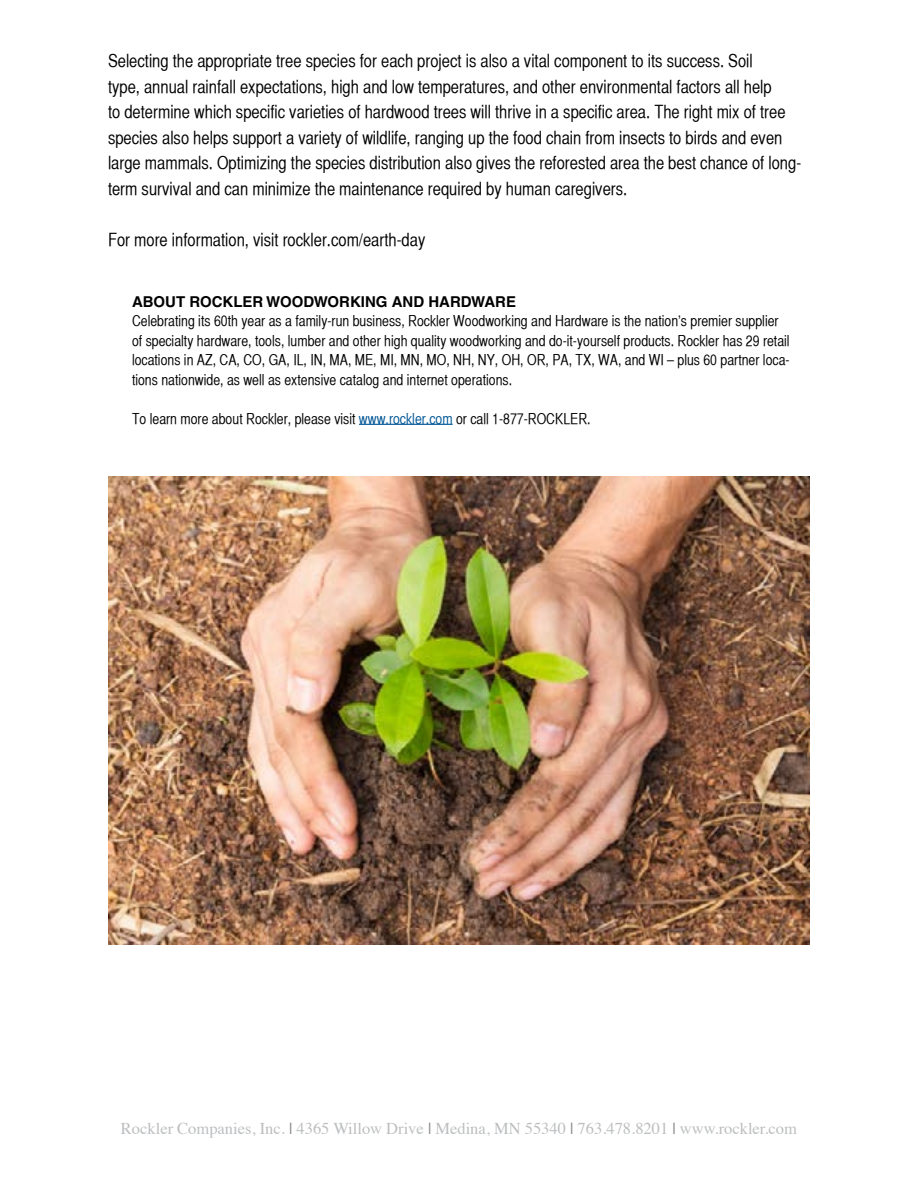
<style>
.page{position:relative;width:918px;height:1188px;background:#fff}
.page>*{position:absolute;margin:0;border:0;box-sizing:border-box;transform-origin:0 0}
.t1{font:18px/25.5px "Helvetica CY Plain";color:#000}
.t2{font:16.5px "Times";color:#bcbec0}
.t3{font:15px/19.5px "Helvetica CY Plain";color:#000}
.t4{font:700 15px "Helvetica";color:#000}
.s1{color:#005695}
.s2{color:#808285}
.s3{color:#828487}
</style>
<div class="page">
<img style="left:108px;top:477px;width:702px;height:468px">
<hr style="left:359px;top:424px;width:94px;height:1px;background:#005695">
<p class="t1" style="left:108px;top:48px;width:695px">Selecting the appropriate tree species for each project is also a vital component to its success. Soil<br>type, annual rainfall expectations, high and low temperatures, and other environmental factors all help<br>to determine which specific varieties of hardwood trees will thrive in a specific area. The right mix of tree species also helps support a variety of wildlife, ranging up the food chain from insects to birds and even large mammals. Optimizing the species distribution also gives the reforested area the best chance of long&shy;term survival and can minimize the maintenance required by human caregivers.</p>
<p class="t1" style="left:108px;top:227px;width:319px">For more information, visit rockler.com/earth-day</p>
<p class="t4" style="left:132px;top:292px;width:386px">ABOUT ROCKLER WOODWORKING AND HARDWARE</p>
<p class="t3" style="left:132px;top:311px;width:659px">Celebrating its 60th year as a family-run business, Rockler Woodworking and Hardware is the nation’s premier supplier of specialty hardware, tools, lumber and other high quality woodworking and do-it-yourself products. Rockler has 29 retail locations in AZ, CA, CO, GA, IL, IN, MA, ME, MI, MN, MO, NH, NY, OH, OR, PA, TX, WA, and WI – plus 60 partner loca&shy;tions nationwide, as well as extensive catalog and internet operations.</p>
<p class="t3" style="left:132px;top:409px;width:460px">To learn more about Rockler, please visit <span class="s1">www.rockler.com</span> or call 1-877-ROCKLER.</p>
<p class="t2" style="left:121px;top:1113px;width:678px">Rockler Companies, Inc. <span class="s2">|</span> 4365 Willow Drive <span class="s3">|</span> Medina, MN 55340 <span class="s2">|</span> 763.478.8201 <span class="s2">|</span> www.rockler.com</p>
</div>
